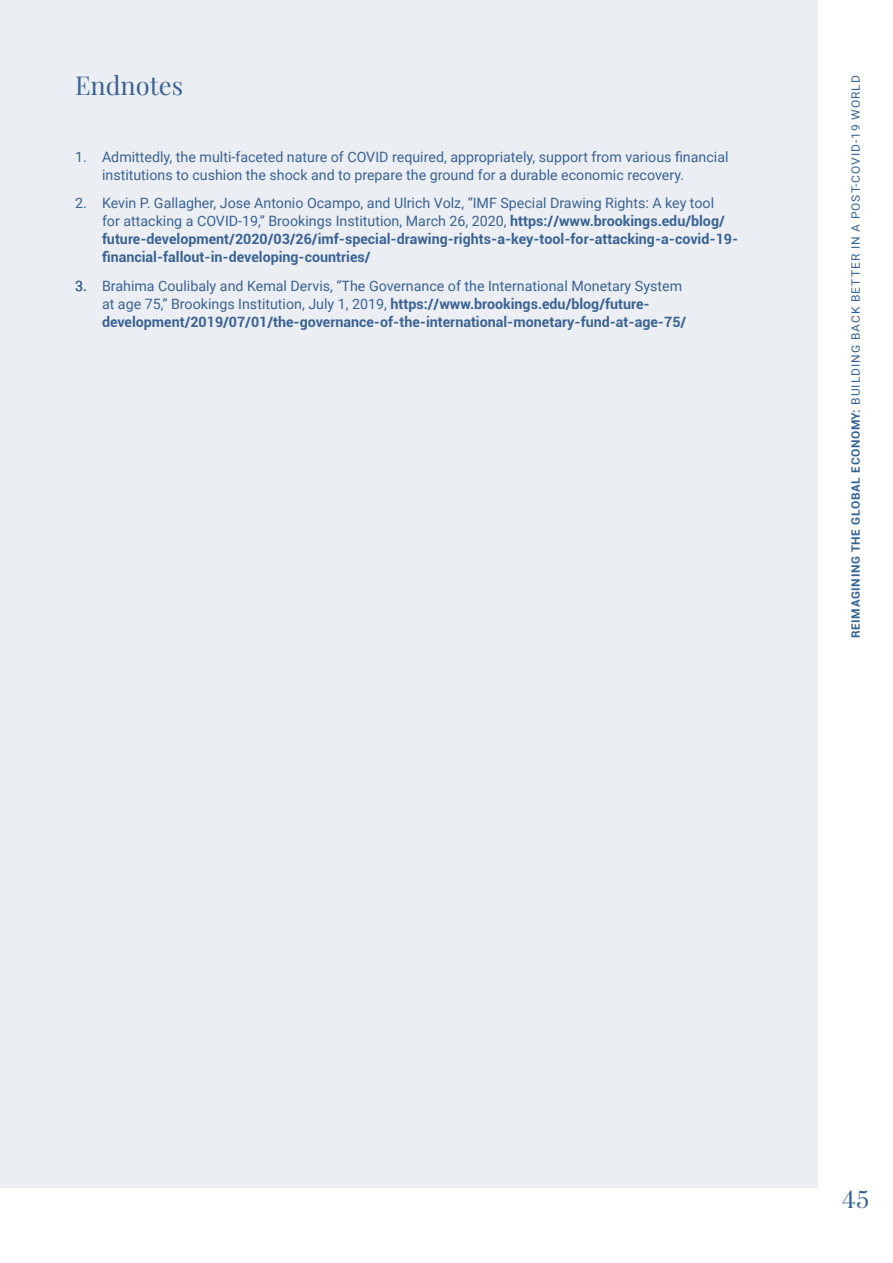
<style>
.page{position:relative;width:893px;height:1263px;background:#fff}
.page>*{position:absolute;margin:0;border:0;box-sizing:border-box;transform-origin:0 0}
.FIGURES_H1{font:25.5px "Playfair Display";color:#3a6295}
.t1{font:24.45px "Domaine Disp Nar";color:#326295;scale:1.04 1}
.t2{font:700 14.25px/18px "Roboto";color:#3a6295}
.t3{font:14.25px/18px "Roboto";color:#3a6295}
.t4{font:11.55px "Roboto";letter-spacing:.085em;color:#326295;scale:1.04 1}
.s1{font-weight:400}
.s2{font-weight:700}
</style>
<div class="page">
<div style="left:0;top:0;width:818px;height:1188px;background:#ebeff4"></div>
<p class="FIGURES_H1" style="left:75px;top:66px;width:110px">Endnotes</p>
<p class="t3" style="left:102px;top:147px;width:628px;text-indent:-27px">1. Admittedly, the multi-faceted nature of COVID required, appropriately, support from various financial institutions to cushion the shock and to prepare the ground for a durable economic recovery.</p>
<p class="t2" style="left:102px;top:194px;width:638px;text-indent:-27px"><span class="s1">2. Kevin P. Gallagher, Jose Antonio Ocampo, and Ulrich Volz, “IMF Special Drawing Rights: A key tool<br>for attacking a COVID-19,” Brookings Institution, March 26, 2020,</span> https://www.brookings.edu/blog/ future-development/2020/03/26/imf-special-drawing-rights-a-key-tool-for-attacking-a-covid-19- financial-fallout-in-developing-countries/</p>
<p class="t3" style="left:75px;top:276px;width:13px">3.</p>
<p class="t2" style="left:102px;top:276px;width:586px"><span class="s1">Brahima Coulibaly and Kemal Dervis, “The Governance of the International Monetary System at age 75,” Brookings Institution, July 1, 2019,</span> https://www.brookings.edu/blog/future&shy;development/2019/07/01/the-governance-of-the-international-monetary-fund-at-age-75/</p>
<p class="t4" style="left:848px;top:638px;width:543px;rotate:-90deg"><span class="s2">REIMAGINING THE GLOBAL ECONOMY:</span> BUILDING BACK BETTER IN A POST-COVID-19 WORLD</p>
<h2 class="t1" style="left:842px;top:1185px;width:27px">45</h2>
</div>
